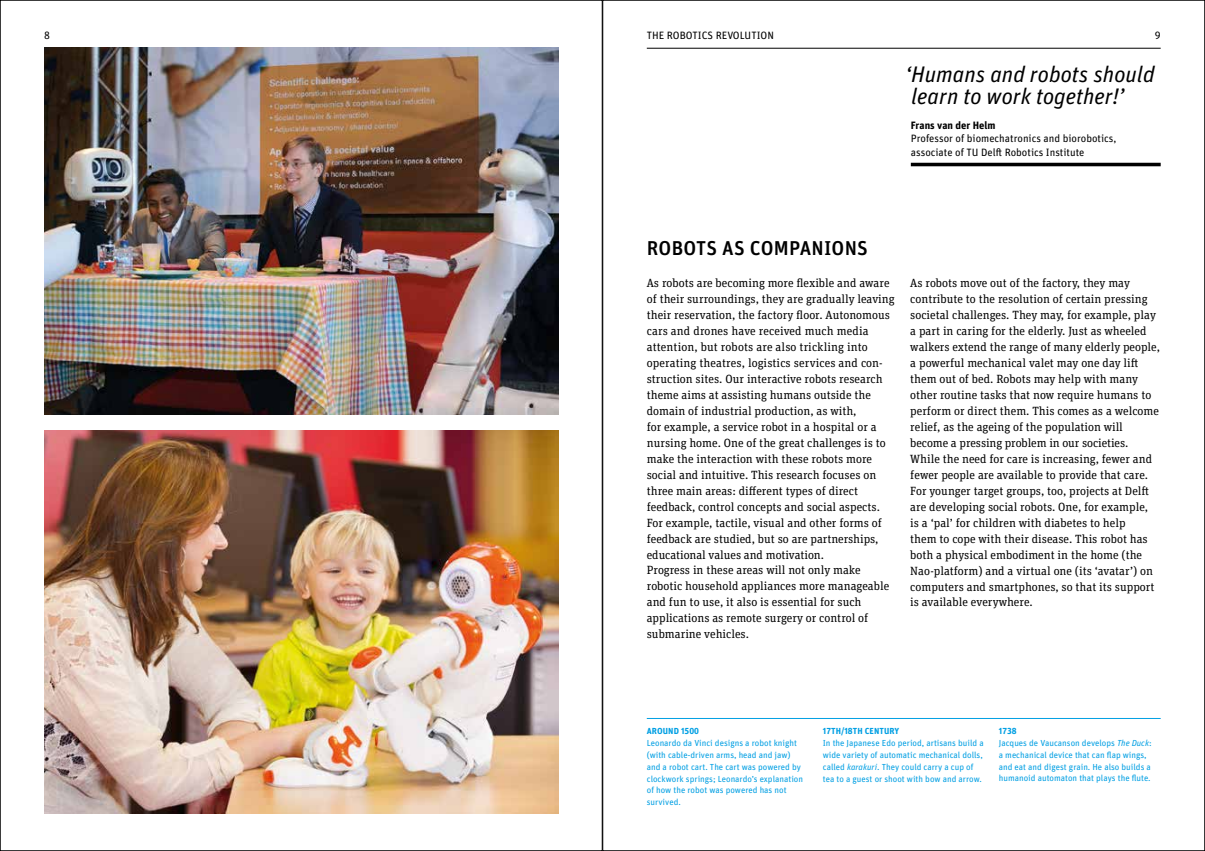
<style>
.page{position:relative;width:1205px;height:851px;background:#fff}
.page>*{position:absolute;margin:0;border:0;box-sizing:border-box;transform-origin:0 0}
.t1{font:italic 22.5px/22.5px "Unit OT";color:#000}
.t2{font:500 20px "Unit OT";letter-spacing:.01em;color:#000}
.t3{font:11.88px/16px "Unit Slab OT";color:#000}
.t4{font:10.62px/13.1px "Unit OT";color:#000}
.t5{font:700 10.62px "Unit OT";color:#000}
.t6{font:8.75px/11.9px "Unit OT";color:#009fe3}
.t7{font:700 8.75px "Unit OT";letter-spacing:.01em;color:#009fe3}
.s1{font-style:italic}
.s2{font-weight:700}
</style>
<div class="page">
<img style="left:44px;top:431px;width:514px;height:382px">
<img style="left:44px;top:48px;width:514px;height:367px">
<hr style="left:647px;top:48px;width:513px;height:1px;background:#000">
<hr style="left:647px;top:718px;width:513px;height:1px;background:#009fe3">
<hr style="left:911px;top:163px;width:249px;height:3px;background:#000">
<p class="t4" style="left:44px;top:29px;width:7px">8</p>
<p class="t4" style="left:1155px;top:29px;width:7px">9</p>
<p class="t4" style="left:647px;top:29px;width:129px">THE ROBOTICS REVOLUTION</p>
<h1 class="t1" style="left:905px;top:62px;width:251px">‘Humans and robots should learn to work together!’</h1>
<p class="t5" style="left:911px;top:119px;width:86px">Frans van der Helm</p>
<p class="t4" style="left:911px;top:132px;width:207px">Professor of biomechatronics and biorobotics, associate of TU Delft Robotics Institute</p>
<h2 class="t2" style="left:647px;top:235px;width:223px">ROBOTS AS COMPANIONS</h2>
<p class="t3" style="left:647px;top:275px;width:249px">As robots are becoming more flexible and aware of their surroundings, they are gradually leaving their reservation, the factory floor. Autonomous cars and drones have received much media attention, but robots are also trickling into operating theatres, logistics services and con&shy;struction sites. Our interactive robots research theme aims at assisting humans outside the domain of industrial production, as with,<br>for example, a service robot in a hospital or a nursing home. One of the great challenges is to make the interaction with these robots more social and intuitive. This research focuses on three main areas: different types of direct feedback, control concepts and social aspects.<br>For example, tactile, visual and other forms of feedback are studied, but so are partnerships, educational values and motivation.<br>Progress in these areas will not only make robotic household appliances more manageable and fun to use, it also is essential for such applications as remote surgery or control of submarine vehicles.</p>
<p class="t3" style="left:910px;top:275px;width:251px">As robots move out of the factory, they may contribute to the resolution of certain pressing societal challenges. They may, for example, play a part in caring for the elderly. Just as wheeled walkers extend the range of many elderly people, a powerful mechanical valet may one day lift them out of bed. Robots may help with many other routine tasks that now require humans to perform or direct them. This comes as a welcome relief, as the ageing of the population will become a pressing problem in our societies.<br>While the need for care is increasing, fewer and fewer people are available to provide that care.<br>For younger target groups, too, projects at Delft are developing social robots. One, for example,<br>is a ‘pal’ for children with diabetes to help<br>them to cope with their disease. This robot has both a physical embodiment in the home (the Nao-platform) and a virtual one (its ‘avatar’) on computers and smartphones, so that its support is available everywhere.</p>
<p class="t7" style="left:647px;top:725px;width:54px">AROUND 1500</p>
<p class="t6" style="left:647px;top:736px;width:158px">Leonardo da Vinci designs a robot knight (with cable-driven arms, head and jaw) and a robot cart. The cart was powered by clockwork springs; Leonardo’s explanation of how the robot was powered has not survived.</p>
<p class="t7" style="left:823px;top:725px;width:78px">17TH/18TH CENTURY</p>
<p class="t6" style="left:823px;top:736px;width:162px">In the Japanese Edo period, artisans build a wide variety of automatic mechanical dolls, called <span class="s1">karakuri</span>. They could carry a cup of tea to a guest or shoot with bow and arrow.</p>
<p class="t6" style="left:999px;top:724px;width:154px"><span class="s2">1738<br></span>Jacques de Vaucanson develops <span class="s1">The Duck</span>: a mechanical device that can flap wings, and eat and digest grain. He also builds a humanoid automaton that plays the flute.</p>
</div>
